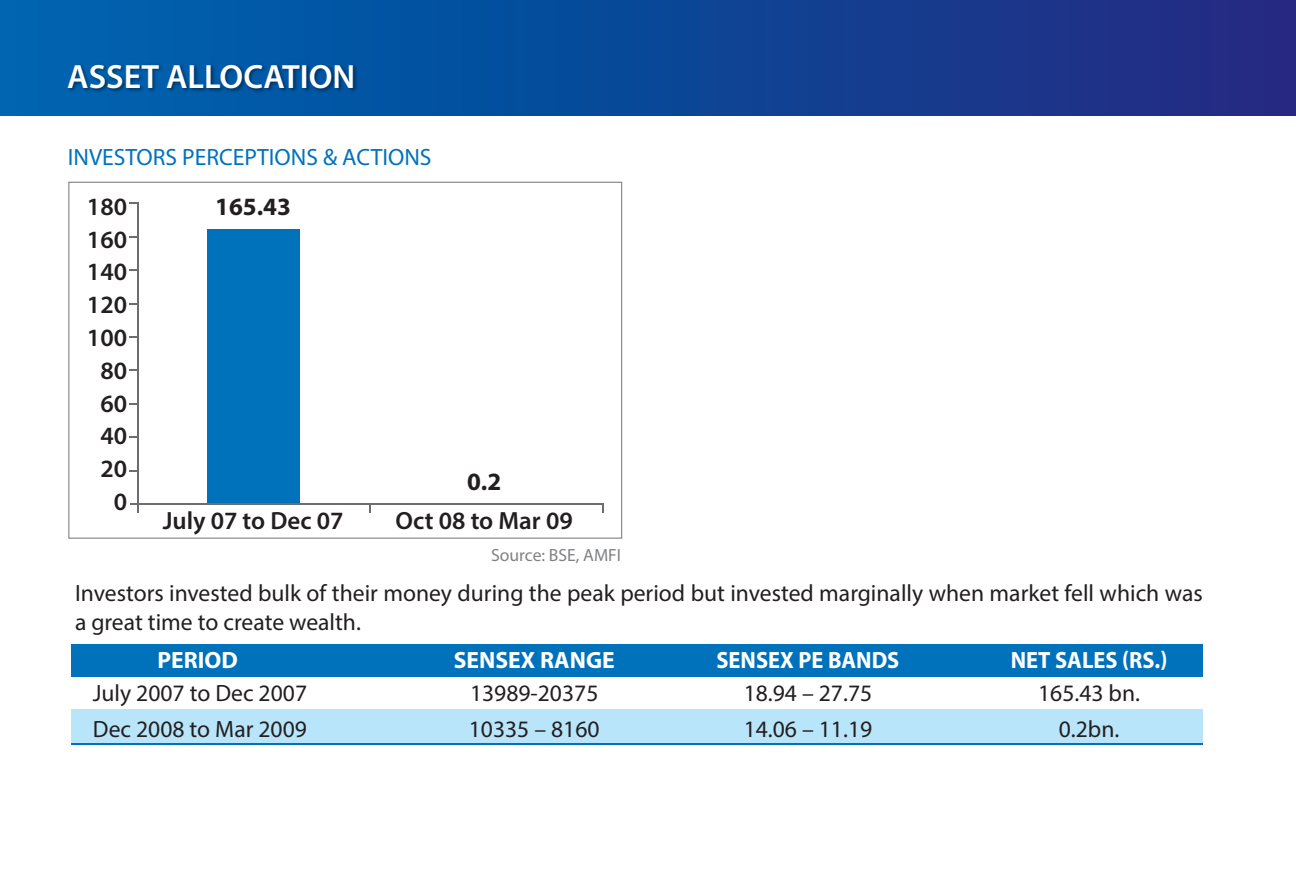
<style>
.page{position:relative;width:1296px;height:891px;background:#fff}
.page>*{position:absolute;margin:0;border:0;box-sizing:border-box;transform-origin:0 0}
.t1{font:600 33.75px "Myriad Pro";color:#fff}
.t2{font:600 24.97px/32.9px "Myriad Pro";color:#231f20;text-align:right}
.t3{font:700 24.97px "Myriad Pro";color:#231f20}
.t4{font:23.62px/36px "Myriad Pro";color:#231f20}
.t5{font:23.62px "Myriad Pro";color:#0072bc}
.t6{font:700 23.62px "Myriad Pro";color:#fff;scale:.95 1}
.t7{font:700 23.62px "Myriad Pro";color:#fff}
.t8{font:17.78px "Myriad Pro";color:#808285}
</style>
<div class="page">
<div style="left:0;top:0;width:1296px;height:115px;background:linear-gradient(to right,#0066b1,#232980)"></div>
<img style="left:64px;top:57px;width:298px;height:46px">
<hr style="left:137px;top:203px;width:2px;height:310px;background:#6c6d70">
<hr style="left:130px;top:503px;width:474px;height:2px;background:#6c6d70">
<svg style="left:130px;top:202px;width:9px;height:2px"></svg>
<svg style="left:130px;top:269px;width:7px;height:2px"></svg>
<svg style="left:130px;top:336px;width:7px;height:2px"></svg>
<svg style="left:130px;top:403px;width:7px;height:2px"></svg>
<svg style="left:130px;top:470px;width:7px;height:2px"></svg>
<svg style="left:602px;top:505px;width:2px;height:8px"></svg>
<div style="left:207px;top:229px;width:92px;height:274px;background:#0072bc"></div>
<div style="left:71px;top:710px;width:1132px;height:34px;background:#b9e5fa"></div>
<div style="left:71px;top:645px;width:1132px;height:32px;background:#0072bc"></div>
<hr style="left:71px;top:744px;width:1132px;height:1px;background:#0072bc">
<h1 class="t1" style="left:67px;top:55px;width:290px">ASSET ALLOCATION</h1>
<p class="t5" style="left:68px;top:143px;width:365px">INVESTORS PERCEPTIONS &amp; ACTIONS</p>
<p class="t2" style="left:87px;top:189px;width:42px">180<br>160<br>140<br>120<br>100<br>80<br>60<br>40<br>20<br>0</p>
<p class="t3" style="left:215px;top:190px;width:77px">165.43</p>
<p class="t3" style="left:467px;top:466px;width:36px">0.2</p>
<p class="t2" style="left:163px;top:504px;width:182px">July 07 to Dec 07</p>
<p class="t2" style="left:396px;top:504px;width:179px">Oct 08 to Mar 09</p>
<p class="t8" style="left:491px;top:544px;width:132px">Source: BSE, AMFI</p>
<p class="t4" style="left:75px;top:578px;width:1129px;line-height:29.2px">Investors invested bulk of their money during the peak period but invested marginally when market fell which was a great time to create wealth.</p>
<p class="t7" style="left:157px;top:645px;width:82px">PERIOD</p>
<p class="t7" style="left:454px;top:645px;width:163px">SENSEX RANGE</p>
<p class="t4" style="left:93px;top:674px;width:216px">July 2007 to Dec 2007<br>Dec 2008 to Mar 2009</p>
<p class="t4" style="left:469px;top:674px;width:132px">13989-20375<br>10335 – 8160</p>
<p class="t6" style="left:1011px;top:645px;width:166px">NET SALES (RS.)</p>
<p class="t4" style="left:1038px;top:674px;width:103px;text-align:center">165.43 bn.<br>0.2bn.</p>
<p class="t6" style="left:716px;top:645px;width:194px">SENSEX PE BANDS</p>
<p class="t4" style="left:744px;top:674px;width:130px">18.94 – 27.75<br>14.06 – 11.19</p>
</div>
